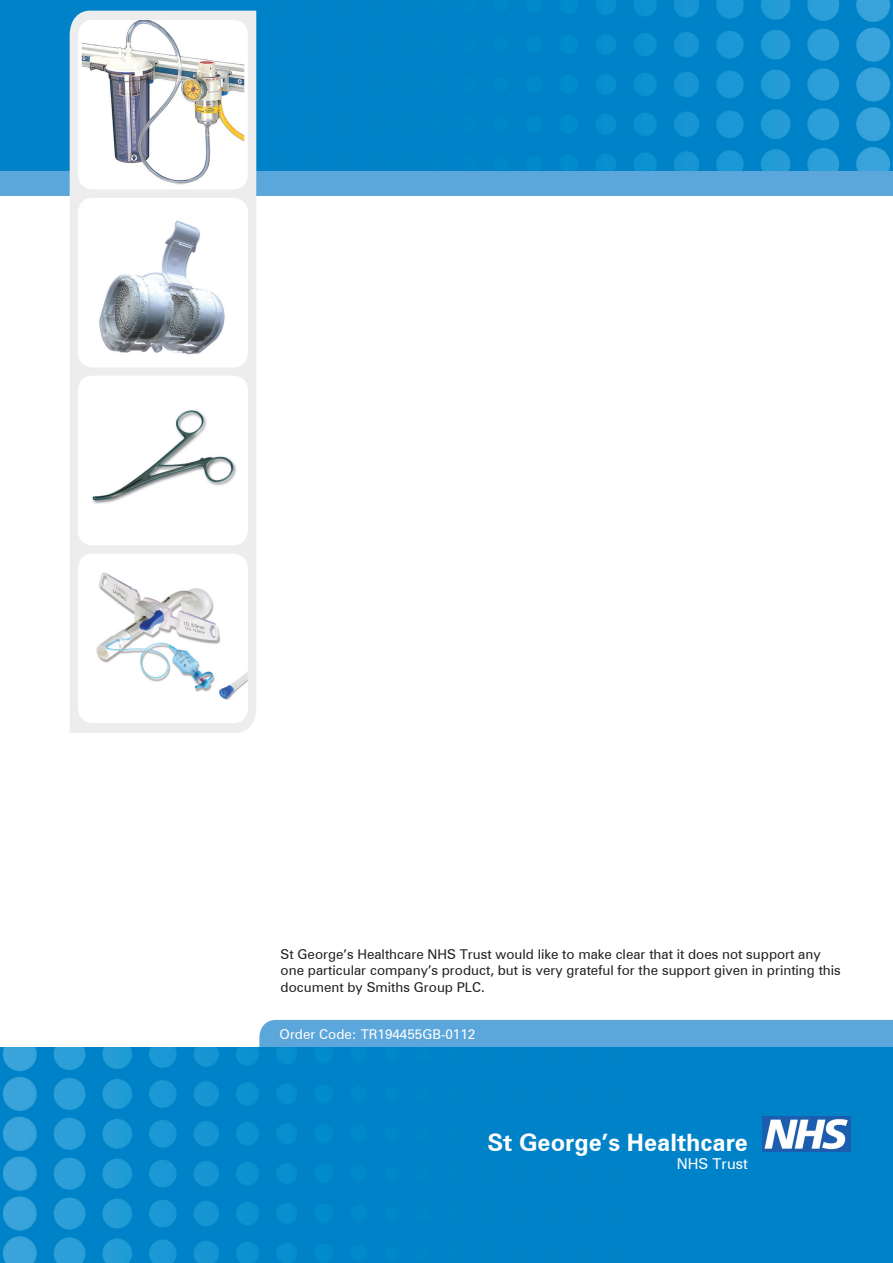
<style>
.page{position:relative;width:893px;height:1263px;background:#fff}
.page>*{position:absolute;margin:0;border:0;box-sizing:border-box;transform-origin:0 0}
.tests{font:700 24px "Zurich BT";color:#fff}
.tests-2{font:15px "Zurich BT";color:#fff}
.Part_No{font:13.5px/16.5px "Zurich BT";color:#231f20}
.tests-3{font:13.5px "Zurich BT";color:#fff}
</style>
<div class="page">
<div style="left:0;top:156px;width:893px;height:40px;background:#5ba6da"></div>
<div style="left:259px;top:1020px;width:634px;height:27px;background:#5ba6da"></div>
<img style="left:0;top:0;width:893px;height:170px">
<img style="left:0;top:1047px;width:893px;height:216px">
<div style="left:70px;top:11px;width:186px;height:722px;background:#ededee"></div>
<div style="left:78px;top:20px;width:170px;height:169px;background:#fff;border-radius:15px"></div>
<img style="left:82px;top:20px;width:162px;height:166px">
<img style="left:78px;top:376px;width:170px;height:169px">
<div style="left:78px;top:554px;width:170px;height:169px;background:#fff;border-radius:15px"></div>
<img style="left:85px;top:572px;width:163px;height:150px">
<div style="left:78px;top:198px;width:170px;height:169px;background:#fff;border-radius:15px"></div>
<img style="left:78px;top:207px;width:170px;height:160px">
<img style="left:762px;top:1116px;width:88px;height:36px">
<p class="Part_No" style="left:281px;top:945px;width:562px">St George’s Healthcare NHS Trust would like to make clear that it does not support any one particular company’s product, but is very grateful for the support given in printing this document by Smiths Group PLC.</p>
<p class="tests-3" style="left:280px;top:1026px;width:197px">Order Code: TR194455GB-0112</p>
<p class="tests" style="left:487px;top:1128px;width:262px">St George’s Healthcare</p>
<p class="tests-2" style="left:677px;top:1154px;width:73px">NHS Trust</p>
</div>
